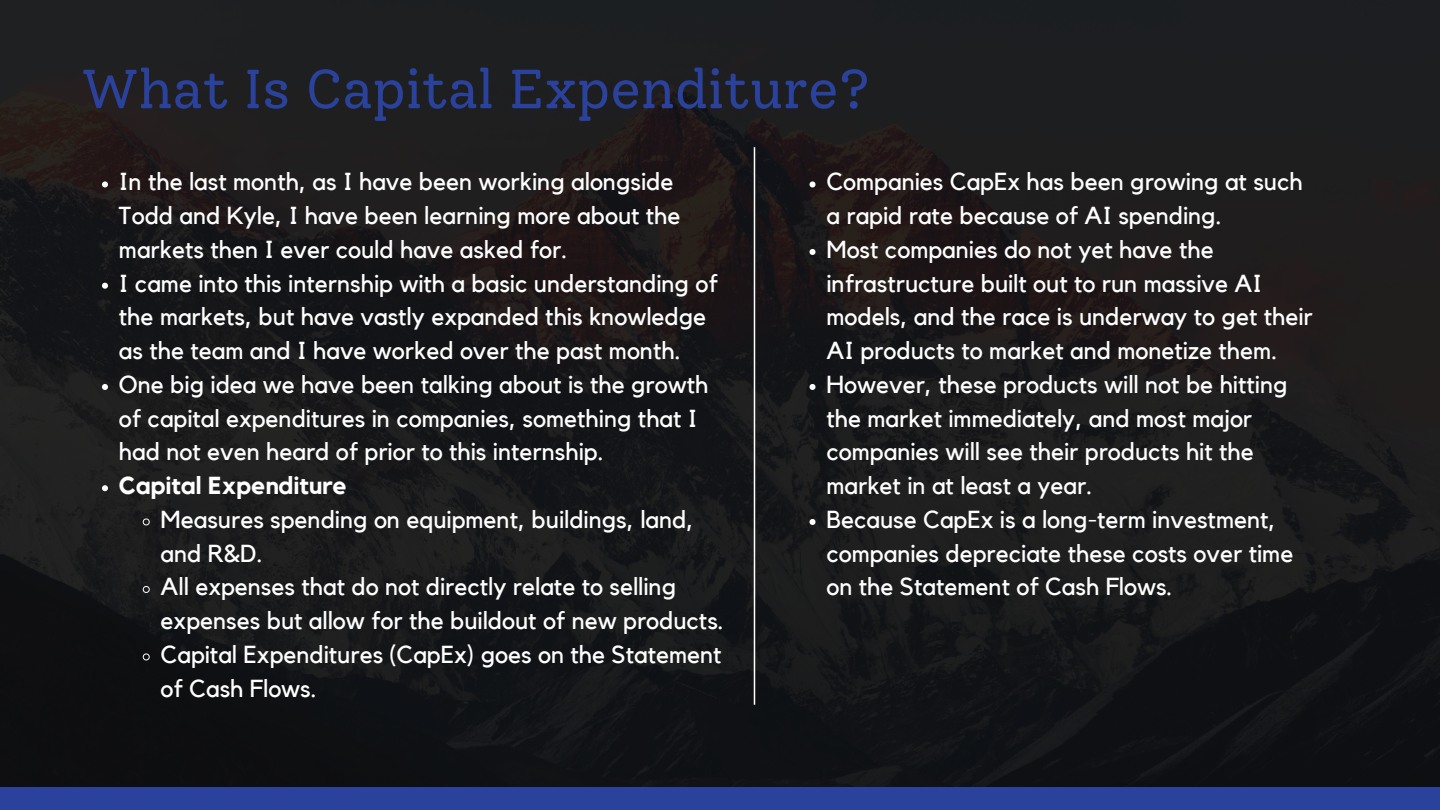
<style>
.page{position:relative;width:1440px;height:810px;background:#fff}
.page>*{position:absolute;margin:0;border:0;box-sizing:border-box;transform-origin:0 0}
.t1{font:55px "Solway";color:#2a429b}
.t2{font:24.5px/33.8px "Kollektif";color:#fff}
.t3{font:700 24.5px "Kollektif";color:#fff}
</style>
<div class="page">
<img style="left:0;top:0;width:1440px;height:787px">
<div style="left:0;top:787px;width:1440px;height:23px;background:#2a429b"></div>
<svg style="left:102px;top:181px;width:6px;height:6px"></svg>
<svg style="left:102px;top:283px;width:6px;height:6px"></svg>
<svg style="left:102px;top:384px;width:6px;height:6px"></svg>
<svg style="left:102px;top:485px;width:6px;height:6px"></svg>
<svg style="left:142px;top:518px;width:8px;height:8px"></svg>
<svg style="left:142px;top:586px;width:8px;height:7px"></svg>
<svg style="left:142px;top:653px;width:8px;height:8px"></svg>
<svg style="left:810px;top:181px;width:6px;height:6px"></svg>
<svg style="left:810px;top:249px;width:6px;height:6px"></svg>
<svg style="left:810px;top:384px;width:6px;height:6px"></svg>
<svg style="left:810px;top:519px;width:6px;height:6px"></svg>
<hr style="left:754px;top:147px;width:1px;height:558px;background:#fff">
<p class="t1" style="left:81px;top:56px;width:791px">What Is Capital Expenditure?</p>
<h1 class="t2" style="left:119px;top:166px;width:563px">In the last month, as I have been working alongside<br>Todd and Kyle, I have been learning more about the markets then I ever could have asked for.</h1>
<p class="t2" style="left:119px;top:267px;width:600px">I came into this internship with a basic understanding of the markets, but have vastly expanded this knowledge as the team and I have worked over the past month.</p>
<p class="t2" style="left:119px;top:368px;width:591px">One big idea we have been talking about is the growth of capital expenditures in companies, something that I had not even heard of prior to this internship.</p>
<p class="t3" style="left:119px;top:474px;width:230px">Capital Expenditure</p>
<p class="t2" style="left:161px;top:503px;width:534px">Measures spending on equipment, buildings, land, and R&amp;D.</p>
<p class="t2" style="left:161px;top:571px;width:565px">All expenses that do not directly relate to selling expenses but allow for the buildout of new products.</p>
<p class="t2" style="left:161px;top:638px;width:563px">Capital Expenditures (CapEx) goes on the Statement of Cash Flows.</p>
<p class="t2" style="left:826px;top:166px;width:478px">Companies CapEx has been growing at such a rapid rate because of AI spending.</p>
<p class="t2" style="left:826px;top:233px;width:488px">Most companies do not yet have the infrastructure built out to run massive AI models, and the race is underway to get their AI products to market and monetize them.</p>
<p class="t2" style="left:826px;top:368px;width:463px">However, these products will not be hitting the market immediately, and most major companies will see their products hit the market in at least a year.</p>
<p class="t2" style="left:826px;top:503px;width:468px">Because CapEx is a long-term investment, companies depreciate these costs over time on the Statement of Cash Flows.</p>
</div>
